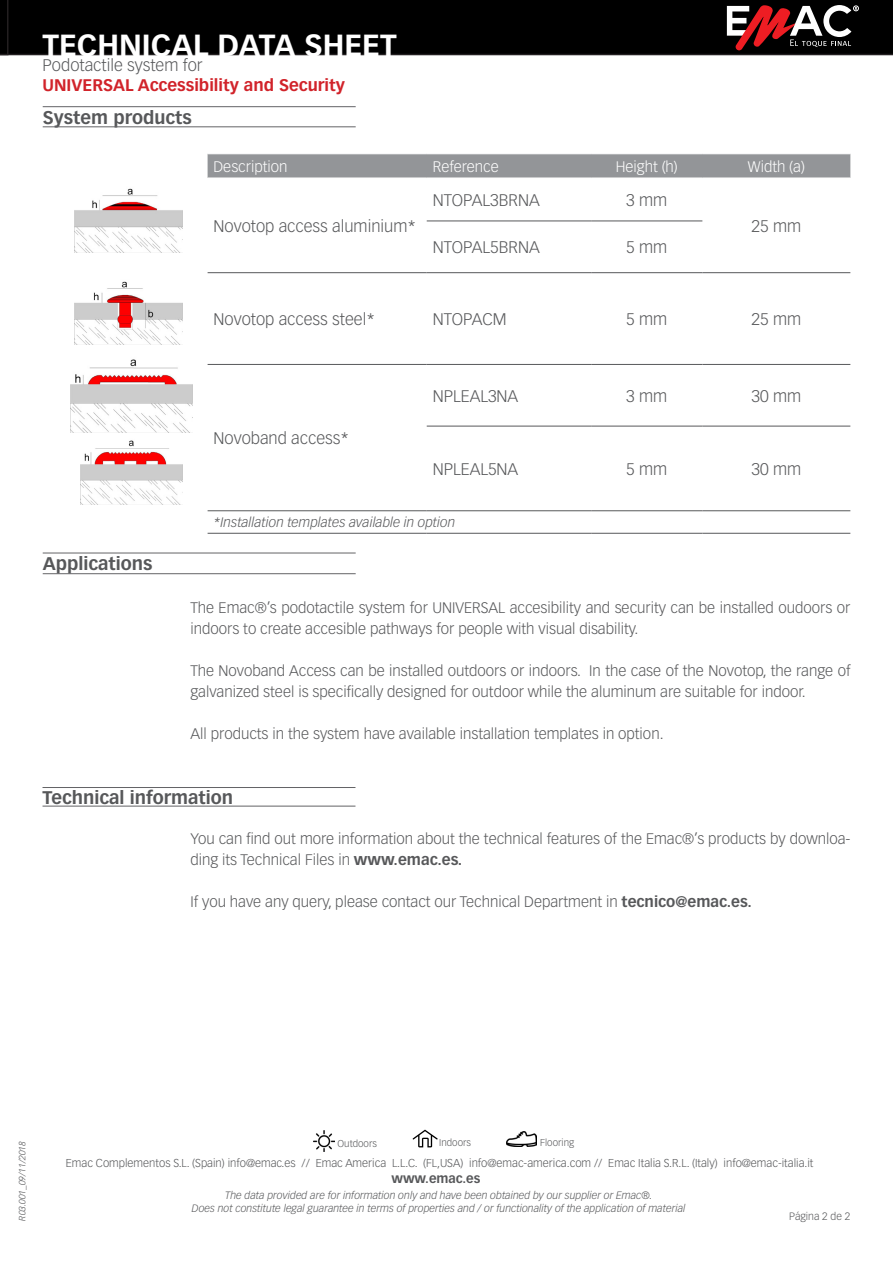
<style>
.page{position:relative;width:893px;height:1263px;background:#fff}
.page>*{position:absolute;margin:0;border:0;box-sizing:border-box;transform-origin:0 0}
.t1{font:700 30px "Vectora LT Std";color:#fff}
.t2{font:700 18px "Vectora LT Std";color:#57585a}
.t3{font:300 16.5px "Vectora LT Std";color:#57585a}
.t4{font:700 16.5px "Vectora LT Std";color:#d1232a}
.Párrafo_14{font:300 15px/21px "Vectora LT Std";color:#57585a}
.t5{font:300 15px "Vectora LT Std";color:#fff}
.t6{font:italic 300 13.5px "Vectora LT Std";color:#57585a}
.t7{font:700 12.75px "Vectora LT Std";color:#57585a}
.t8{font:300 11.25px "Vectora LT Std";color:#57585a}
.t9{font:italic 300 10.5px/12.6px "Vectora LT Std";color:#57585a;text-align:center}
.t10{font:300 10.5px "Vectora LT Std";color:#57585a}
.t11{font:300 9.75px "Vectora LT Std";color:#57585a}
.t12{font:italic 300 9px "Vectora LT Std";color:#57585a}
.s1{font-weight:700}
</style>
<div class="page">
<div style="left:9px;top:0;width:884px;height:55px;background:#000"></div>
<svg style="left:727px;top:5px;width:132px;height:45px"></svg>
<hr style="left:43px;top:787px;width:312px;height:1px;background:#636366">
<hr style="left:43px;top:806px;width:312px;height:1px;background:#636366">
<svg style="left:0;top:0;width:9px;height:55px"></svg>
<hr style="left:43px;top:106px;width:313px;height:1px;background:#636366">
<hr style="left:43px;top:126px;width:313px;height:1px;background:#636366">
<svg style="left:412px;top:1129px;width:26px;height:18px"></svg>
<hr style="left:43px;top:553px;width:313px;height:1px;background:#636366">
<hr style="left:43px;top:573px;width:313px;height:1px;background:#636366">
<img style="left:506px;top:1131px;width:30px;height:16px">
<img style="left:75px;top:281px;width:108px;height:63px">
<img style="left:314px;top:1130px;width:21px;height:21px">
<div style="left:208px;top:154px;width:642px;height:23px;background:#939598"></div>
<hr style="left:427px;top:221px;width:164px;height:1px;background:#57585a">
<hr style="left:591px;top:221px;width:111px;height:1px;background:#57585a">
<hr style="left:208px;top:272px;width:219px;height:1px;background:#57585a">
<hr style="left:427px;top:272px;width:164px;height:1px;background:#57585a">
<hr style="left:591px;top:272px;width:111px;height:1px;background:#57585a">
<hr style="left:702px;top:272px;width:148px;height:1px;background:#57585a">
<hr style="left:208px;top:364px;width:219px;height:1px;background:#57585a">
<hr style="left:427px;top:364px;width:164px;height:1px;background:#57585a">
<hr style="left:591px;top:364px;width:111px;height:1px;background:#57585a">
<hr style="left:702px;top:364px;width:148px;height:1px;background:#57585a">
<hr style="left:427px;top:426px;width:164px;height:1px;background:#57585a">
<hr style="left:591px;top:426px;width:111px;height:1px;background:#57585a">
<hr style="left:702px;top:426px;width:148px;height:1px;background:#57585a">
<hr style="left:208px;top:510px;width:219px;height:1px;background:#57585a">
<hr style="left:427px;top:510px;width:164px;height:1px;background:#57585a">
<hr style="left:591px;top:510px;width:111px;height:1px;background:#57585a">
<hr style="left:702px;top:510px;width:148px;height:1px;background:#57585a">
<hr style="left:208px;top:533px;width:219px;height:1px;background:#57585a">
<hr style="left:427px;top:533px;width:164px;height:1px;background:#57585a">
<hr style="left:591px;top:533px;width:111px;height:1px;background:#57585a">
<hr style="left:702px;top:533px;width:148px;height:1px;background:#57585a">
<img style="left:75px;top:188px;width:108px;height:65px">
<img style="left:70px;top:359px;width:123px;height:73px">
<img style="left:80px;top:440px;width:103px;height:65px">
<h1 class="t1" style="left:43px;top:27px;width:356px">TECHNICAL DATA SHEET</h1>
<p class="t3" style="left:43px;top:56px;width:162px">Podotactile system for</p>
<p class="t4" style="left:43px;top:75px;width:304px">UNIVERSAL Accessibility and Security</p>
<p class="t2" style="left:43px;top:107px;width:151px">System products</p>
<p class="t5" style="left:214px;top:158px;width:75px">Description</p>
<p class="t5" style="left:433px;top:158px;width:68px">Reference</p>
<p class="t5" style="left:616px;top:158px;width:63px">Height (h)</p>
<p class="t5" style="left:748px;top:158px;width:58px">Width (a)</p>
<p class="t3" style="left:214px;top:216px;width:204px">Novotop access aluminium*</p>
<p class="t3" style="left:433px;top:190px;width:109px">NTOPAL3BRNA</p>
<p class="t3" style="left:626px;top:190px;width:42px">3 mm</p>
<p class="t3" style="left:433px;top:238px;width:109px">NTOPAL5BRNA</p>
<p class="t3" style="left:626px;top:238px;width:42px">5 mm</p>
<p class="t3" style="left:752px;top:216px;width:51px">25 mm</p>
<p class="t3" style="left:214px;top:310px;width:163px">Novotop access steel*</p>
<p class="t3" style="left:433px;top:310px;width:75px">NTOPACM</p>
<p class="t3" style="left:626px;top:310px;width:42px">5 mm</p>
<p class="t3" style="left:752px;top:310px;width:51px">25 mm</p>
<p class="t2" style="left:43px;top:553px;width:111px">Applications</p>
<p class="t3" style="left:214px;top:429px;width:137px">Novoband access*</p>
<p class="t3" style="left:433px;top:386px;width:87px">NPLEAL3NA</p>
<p class="t3" style="left:626px;top:386px;width:42px">3 mm</p>
<p class="t3" style="left:752px;top:386px;width:51px">30 mm</p>
<p class="t3" style="left:433px;top:459px;width:87px">NPLEAL5NA</p>
<p class="t3" style="left:626px;top:459px;width:42px">5 mm</p>
<p class="t3" style="left:752px;top:459px;width:51px">30 mm</p>
<p class="t6" style="left:214px;top:514px;width:243px">*Installation templates available in option</p>
<p class="Párrafo_14" style="left:190px;top:597px;width:661px">The Emac®’s podotactile system for UNIVERSAL accesibility and security can be installed oudoors or indoors to create accesible pathways for people with visual disability.</p>
<p class="Párrafo_14" style="left:190px;top:660px;width:661px">The Novoband Access can be installed outdoors or indoors. In the case of the Novotop, the range of galvanized steel is specifically designed for outdoor while the aluminum are suitable for indoor.</p>
<p class="Párrafo_14" style="left:190px;top:723px;width:475px">All products in the system have available installation templates in option.</p>
<p class="t2" style="left:43px;top:786px;width:192px">Technical information</p>
<p class="Párrafo_14" style="left:190px;top:828px;width:661px">You can find out more information about the technical features of the Emac®’s products by downloa&shy;ding its Technical Files in <span class="s1">www.emac.es.</span></p>
<p class="Párrafo_14" style="left:190px;top:891px;width:563px">If you have any query, please contact our Technical Department in <span class="s1">tecnico@emac.es.</span></p>
<p class="t12" style="left:17px;top:1220px;width:81px;rotate:-90deg">R03.001_09/11/2018</p>
<p class="t11" style="left:338px;top:1138px;width:41px">Outdoors</p>
<p class="t11" style="left:439px;top:1136px;width:33px">Indoors</p>
<p class="t11" style="left:540px;top:1136px;width:36px">Flooring</p>
<p class="t8" style="left:66px;top:1157px;width:749px">Emac Complementos S.L. (Spain) info@emac.es // Emac America L.L.C. (FL,USA) info@emac-america.com // Emac Italia S.R.L. (Italy) info@emac-italia.it</p>
<p class="t7" style="left:391px;top:1170px;width:90px">www.emac.es</p>
<p class="t9" style="left:192px;top:1189px;width:495px">The data provided are for information only and have been obtained by our supplier or Emac®.<br>Does not constitute legal guarantee in terms of properties and / or functionality of the application of material</p>
<p class="t10" style="left:789px;top:1210px;width:62px">Página 2 de 2</p>
</div>
